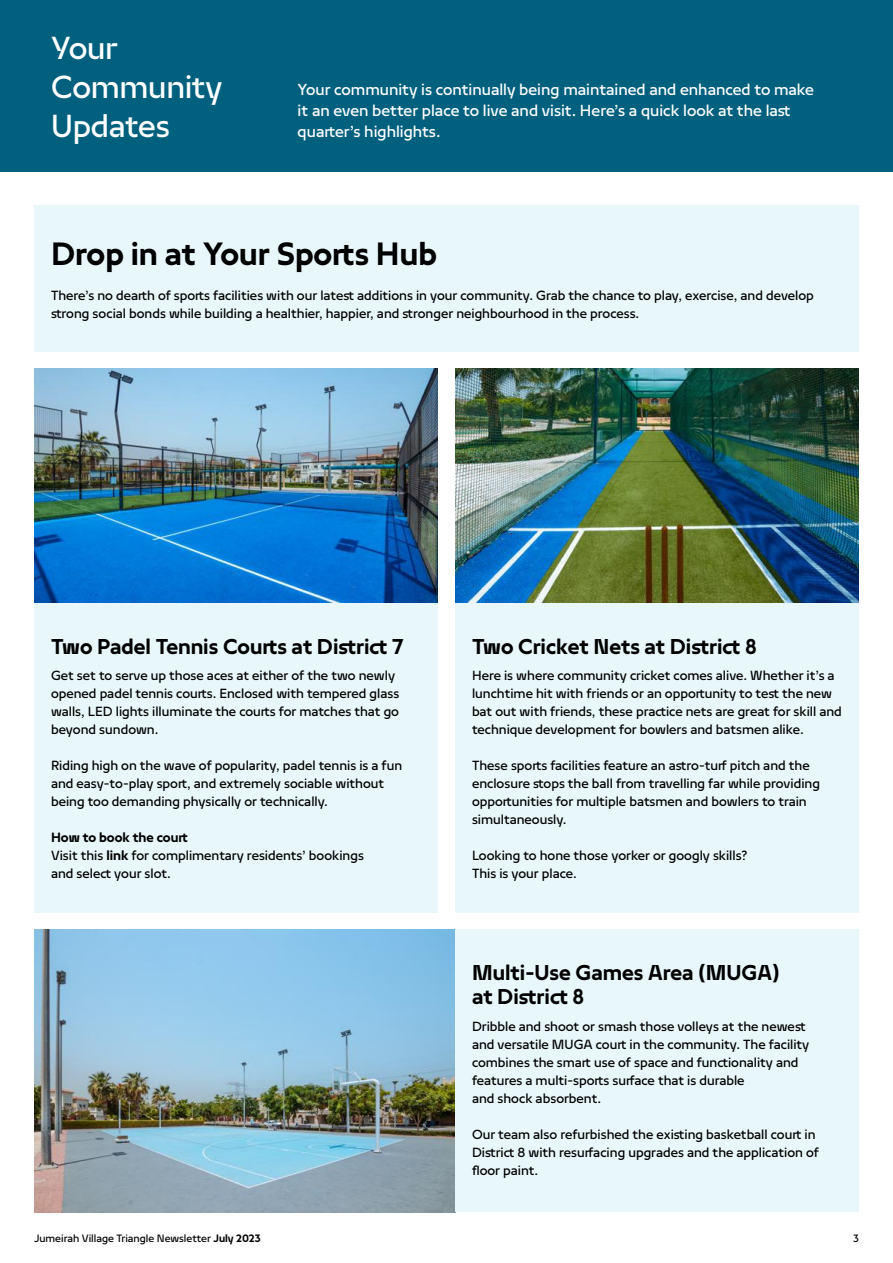
<style>
.page{position:relative;width:893px;height:1263px;background:#fff}
.page>*{position:absolute;margin:0;border:0;box-sizing:border-box;transform-origin:0 0}
.t1{font:700 36px "Nakheel Text";color:#000}
.t2{font:36px/39px "Nakheel Headline";letter-spacing:-.01em;color:#fff}
.t3{font:700 24px/24px "Nakheel Text";color:#000}
.t4{font:18px/21px "Nakheel Text";color:#fff}
.t5{font:15px/18px "Nakheel Text";color:#000}
.t6{font:12px "Nakheel Text";color:#000}
.s1{font-weight:700}
</style>
<div class="page">
<div style="left:0;top:0;width:893px;height:171px;background:#00607e"></div>
<img style="left:34px;top:929px;width:421px;height:283px">
<img style="left:34px;top:369px;width:404px;height:234px">
<img style="left:455px;top:369px;width:404px;height:234px">
<div style="left:455px;top:603px;width:404px;height:309px;background:#e8f8fa"></div>
<div style="left:455px;top:929px;width:404px;height:283px;background:#e8f8fa"></div>
<div style="left:34px;top:205px;width:825px;height:147px;background:#e8f8fa"></div>
<div style="left:34px;top:603px;width:404px;height:309px;background:#e8f8fa"></div>
<h1 class="t2" style="left:51px;top:28px;width:173px">Your<br>Community<br>Updates</h1>
<p class="t4" style="left:298px;top:79px;width:518px">Your community is continually being maintained and enhanced to make it an even better place to live and visit. Here’s a quick look at the last quarter’s highlights.</p>
<h1 class="t1" style="left:51px;top:228px;width:387px">Drop in at Your Sports Hub</h1>
<p class="t5" style="left:51px;top:286px;width:764px">There’s no dearth of sports facilities with our latest additions in your community. Grab the chance to play, exercise, and develop strong social bonds while building a healthier, happier, and stronger neighbourhood in the process.</p>
<h2 class="t3" style="left:51px;top:634px;width:354px">Two Padel Tennis Courts at District 7</h2>
<p class="t5" style="left:51px;top:666px;width:350px">Get set to serve up those aces at either of the two newly opened padel tennis courts. Enclosed with tempered glass walls, LED lights illuminate the courts for matches that go beyond sundown.</p>
<p class="t5" style="left:51px;top:756px;width:353px">Riding high on the wave of popularity, padel tennis is a fun and easy-to-play sport, and extremely sociable without being too demanding physically or technically.</p>
<p class="t5" style="left:51px;top:828px;width:314px"><span class="s1">How to book the court<br></span>Visit this <span class="s1">link</span> for complimentary residents’ bookings and select your slot.</p>
<h2 class="t3" style="left:472px;top:634px;width:286px">Two Cricket Nets at District 8</h2>
<p class="t5" style="left:472px;top:666px;width:371px">Here is where community cricket comes alive. Whether it’s a lunchtime hit with friends or an opportunity to test the new bat out with friends, these practice nets are great for skill and technique development for bowlers and batsmen alike.</p>
<p class="t5" style="left:472px;top:756px;width:349px">These sports facilities feature an astro-turf pitch and the enclosure stops the ball from travelling far while providing opportunities for multiple batsmen and bowlers to train simultaneously.</p>
<p class="t5" style="left:472px;top:846px;width:277px">Looking to hone those yorker or googly skills?<br>This is your place.</p>
<h2 class="t3" style="left:472px;top:960px;width:309px">Multi-Use Games Area (MUGA) at District 8</h2>
<p class="t5" style="left:472px;top:1017px;width:339px">Dribble and shoot or smash those volleys at the newest and versatile MUGA court in the community. The facility combines the smart use of space and functionality and features a multi-sports surface that is durable<br>and shock absorbent.</p>
<p class="t5" style="left:472px;top:1125px;width:348px">Our team also refurbished the existing basketball court in<br>District 8 with resurfacing upgrades and the application of floor paint.</p>
<p class="t6" style="left:34px;top:1230px;width:228px">Jumeirah Village Triangle Newsletter <span class="s1">July 2023</span></p>
<p class="t6" style="left:853px;top:1230px;width:7px">3</p>
</div>
